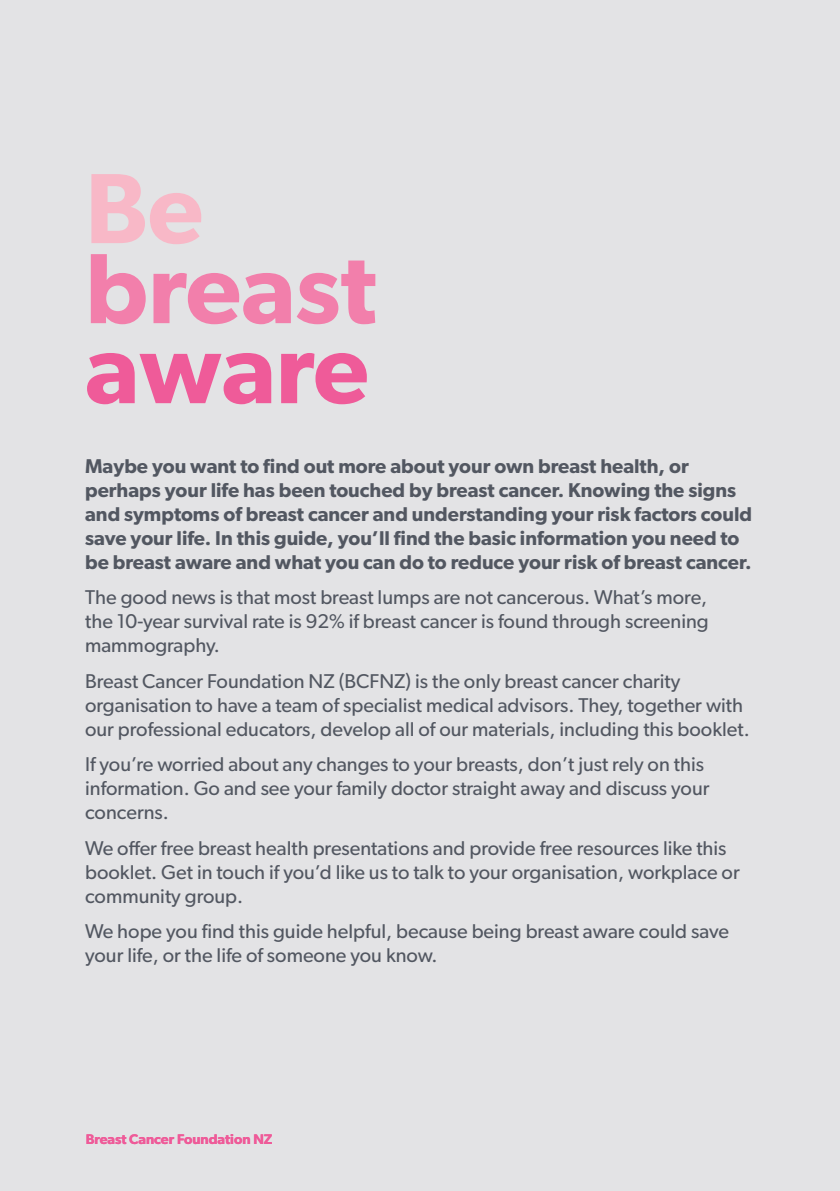
<style>
.page{position:relative;width:840px;height:1191px;background:#fff}
.page>*{position:absolute;margin:0;border:0;box-sizing:border-box;transform-origin:0 0}
.t1{font:600 100px "Gibson";color:#f27fab}
.t2{font:600 100px "Gibson";color:#ef5b99}
.t3{font:600 100px "Gibson";color:#f8b8c7}
.t4{font:20px/24px "Gibson";color:#525761}
.t5{font:600 20px/24px "Gibson";color:#525761}
.t6{font:600 14px "Gibson";color:#ef5b99}
</style>
<div class="page">
<div style="left:0;top:0;width:839px;height:1191px;background:#e3e3e5"></div>
<h1 class="t3" style="left:85px;top:149px;width:120px">Be</h1>
<h1 class="t1" style="left:85px;top:229px;width:292px">breast</h1>
<h1 class="t2" style="left:85px;top:309px;width:285px">aware</h1>
<p class="t5" style="left:85px;top:453px;width:668px">Maybe you want to find out more about your own breast health, or perhaps your life has been touched by breast cancer. Knowing the signs and symptoms of breast cancer and understanding your risk factors could save your life. In this guide, you’ll find the basic information you need to be breast aware and what you can do to reduce your risk of breast cancer.</p>
<p class="t4" style="left:85px;top:585px;width:624px;text-align:justify">The good news is that most breast lumps are not cancerous. What’s more, the 10-year survival rate is 92% if breast cancer is found through screening mammography.</p>
<p class="t4" style="left:85px;top:668px;width:665px">Breast Cancer Foundation NZ (BCFNZ) is the only breast cancer charity organisation to have a team of specialist medical advisors. They, together with our professional educators, develop all of our materials, including this booklet.</p>
<p class="t4" style="left:85px;top:752px;width:625px">If you’re worried about any changes to your breasts, don’t just rely on this information. Go and see your family doctor straight away and discuss your concerns.</p>
<p class="t4" style="left:85px;top:835px;width:655px">We offer free breast health presentations and provide free resources like this booklet. Get in touch if you’d like us to talk to your organisation, workplace or community group.</p>
<p class="t4" style="left:85px;top:918px;width:645px">We hope you find this guide helpful, because being breast aware could save your life, or the life of someone you know.</p>
<p class="t6" style="left:86px;top:1130px;width:188px">Breast Cancer Foundation NZ</p>
</div>
